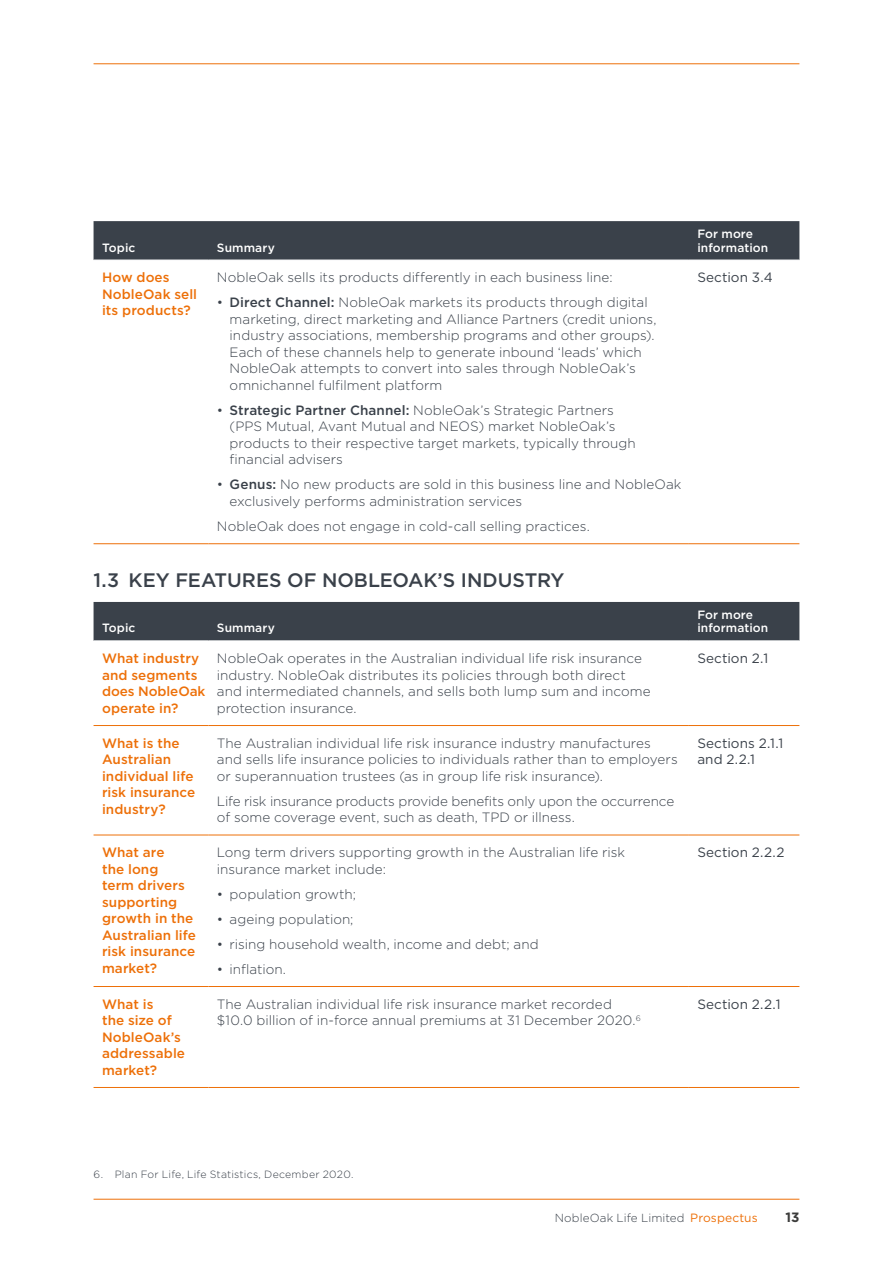
<style>
.page{position:relative;width:893px;height:1263px;background:#fff}
.page>*{position:absolute;margin:0;border:0;box-sizing:border-box;transform-origin:0 0}
.b_Head_A{font:500 19.5px "Gotham";letter-spacing:-.005em;color:#3a414a}
.t_Body{font:300 13.5px/16.5px "Gotham";color:#3a414a}
._4__Topic_Left{font:500 13.5px/16.5px "Gotham";letter-spacing:.005em;color:#ed7009}
._4__Topic_Right{font:13.5px/16.5px "Gotham";letter-spacing:.005em;color:#3a414a}
.t1{font:700 13.5px "Gotham";color:#3c3c3b}
.t_TableHead{font:500 12px/13.5px "Gotham";letter-spacing:.01em;color:#fff}
.t2{font:300 11.7px "Gotham";letter-spacing:.005em;color:#3a414a}
.b_Page_Footnote{font:300 10.5px "Gotham";letter-spacing:.015em;color:#3a414a}
.s1{font-weight:500}
.s2{font-weight:400;font-size:12px;color:#ed7009}
</style>
<div class="page">
<hr style="left:94px;top:1199px;width:705px;height:1px;background:#ed7009">
<div style="left:94px;top:221px;width:705px;height:39px;background:#3a414a"></div>
<hr style="left:94px;top:543px;width:114px;height:1px;background:#ed7009">
<hr style="left:208px;top:543px;width:481px;height:1px;background:#ed7009">
<hr style="left:689px;top:543px;width:110px;height:1px;background:#ed7009">
<div style="left:94px;top:602px;width:705px;height:38px;background:#3a414a"></div>
<hr style="left:94px;top:725px;width:114px;height:1px;background:#ed7009">
<hr style="left:208px;top:725px;width:481px;height:1px;background:#ed7009">
<hr style="left:689px;top:725px;width:110px;height:1px;background:#ed7009">
<hr style="left:94px;top:835px;width:114px;height:1px;background:#ed7009">
<hr style="left:208px;top:835px;width:481px;height:1px;background:#ed7009">
<hr style="left:689px;top:835px;width:110px;height:1px;background:#ed7009">
<hr style="left:94px;top:986px;width:114px;height:1px;background:#ed7009">
<hr style="left:208px;top:986px;width:481px;height:1px;background:#ed7009">
<hr style="left:689px;top:986px;width:110px;height:1px;background:#ed7009">
<hr style="left:94px;top:1087px;width:114px;height:1px;background:#ed7009">
<hr style="left:208px;top:1087px;width:481px;height:1px;background:#ed7009">
<hr style="left:689px;top:1087px;width:110px;height:1px;background:#ed7009">
<hr style="left:94px;top:64px;width:705px;height:1px;background:#ed7009">
<p class="t_TableHead" style="left:102px;top:240px;width:35px">Topic</p>
<p class="t_TableHead" style="left:217px;top:240px;width:60px">Summary</p>
<p class="_4__Topic_Left" style="left:102px;top:269px;width:97px">How does<br>NobleOak sell its products?</p>
<p class="t_Body" style="left:217px;top:269px;width:397px">NobleOak sells its products differently in each business line:</p>
<p class="t_Body" style="left:230px;top:294px;width:428px;text-indent:-13px">• <span class="s1">Direct Channel:</span> NobleOak markets its products through digital marketing, direct marketing and Alliance Partners (credit unions, industry associations, membership programs and other groups).<br>Each of these channels help to generate inbound ‘leads’ which NobleOak attempts to convert into sales through NobleOak’s omnichannel fulfilment platform</p>
<p class="t_Body" style="left:230px;top:402px;width:408px;text-indent:-13px">• <span class="s1">Strategic Partner Channel:</span> NobleOak’s Strategic Partners (PPS Mutual, Avant Mutual and NEOS) market NobleOak’s products to their respective target markets, typically through financial advisers</p>
<p class="t_Body" style="left:230px;top:476px;width:453px;text-indent:-13px">• <span class="s1">Genus:</span> No new products are sold in this business line and NobleOak exclusively performs administration services</p>
<p class="t_Body" style="left:217px;top:518px;width:374px">NobleOak does not engage in cold‑call selling practices.</p>
<p class="b_Head_A" style="left:94px;top:568px;width:472px">1.3 KEY FEATURES OF NOBLEOAK’S INDUSTRY</p>
<p class="t_TableHead" style="left:102px;top:621px;width:35px">Topic</p>
<p class="t_TableHead" style="left:217px;top:621px;width:60px">Summary</p>
<p class="t_TableHead" style="left:697px;top:227px;width:72px">For more information</p>
<p class="_4__Topic_Right" style="left:697px;top:269px;width:77px">Section 3.4</p>
<p class="t_TableHead" style="left:697px;top:608px;width:72px">For more information</p>
<p class="_4__Topic_Left" style="left:102px;top:650px;width:105px">What industry and segments does NobleOak operate in?</p>
<p class="t_Body" style="left:217px;top:650px;width:435px">NobleOak operates in the Australian individual life risk insurance industry. NobleOak distributes its policies through both direct and intermediated channels, and sells both lump sum and income protection insurance.</p>
<p class="_4__Topic_Right" style="left:697px;top:650px;width:72px">Section 2.1</p>
<p class="_4__Topic_Left" style="left:102px;top:734px;width:95px">What is the<br>Australian individual life risk insurance industry?</p>
<p class="t_Body" style="left:217px;top:734px;width:462px">The Australian individual life risk insurance industry manufactures and sells life insurance policies to individuals rather than to employers or superannuation trustees (as in group life risk insurance).</p>
<p class="_4__Topic_Right" style="left:697px;top:734px;width:87px">Sections 2.1.1 and 2.2.1</p>
<p class="t_Body" style="left:217px;top:792px;width:459px">Life risk insurance products provide benefits only upon the occurrence of some coverage event, such as death, TPD or illness.</p>
<p class="_4__Topic_Left" style="left:102px;top:844px;width:95px">What are<br>the long<br>term drivers supporting growth in the<br>Australian life risk insurance market?</p>
<p class="t_Body" style="left:217px;top:844px;width:410px">Long term drivers supporting growth in the Australian life risk insurance market include:</p>
<p class="t_Body" style="left:217px;top:885px;width:141px">• population growth;</p>
<p class="t_Body" style="left:217px;top:910px;width:138px">• ageing population;</p>
<p class="t_Body" style="left:217px;top:935px;width:323px">• rising household wealth, income and debt; and</p>
<p class="t_Body" style="left:217px;top:960px;width:71px">• inflation.</p>
<p class="_4__Topic_Right" style="left:697px;top:844px;width:89px">Section 2.2.2</p>
<p class="_4__Topic_Left" style="left:102px;top:995px;width:85px">What is<br>the size of<br>NobleOak’s addressable market?</p>
<p class="t_Body" style="left:217px;top:995px;width:425px">The Australian individual life risk insurance market recorded $10.0 billion of in‑force annual premiums at 31 December 2020.<sup>6</sup></p>
<p class="_4__Topic_Right" style="left:697px;top:995px;width:85px">Section 2.2.1</p>
<p class="b_Page_Footnote" style="left:94px;top:1167px;width:261px">6. Plan For Life, Life Statistics, December 2020.</p>
<p class="t2" style="left:555px;top:1210px;width:204px">NobleOak Life Limited <span class="s2">Prospectus</span></p>
<p class="t1" style="left:785px;top:1208px;width:16px">13</p>
</div>
